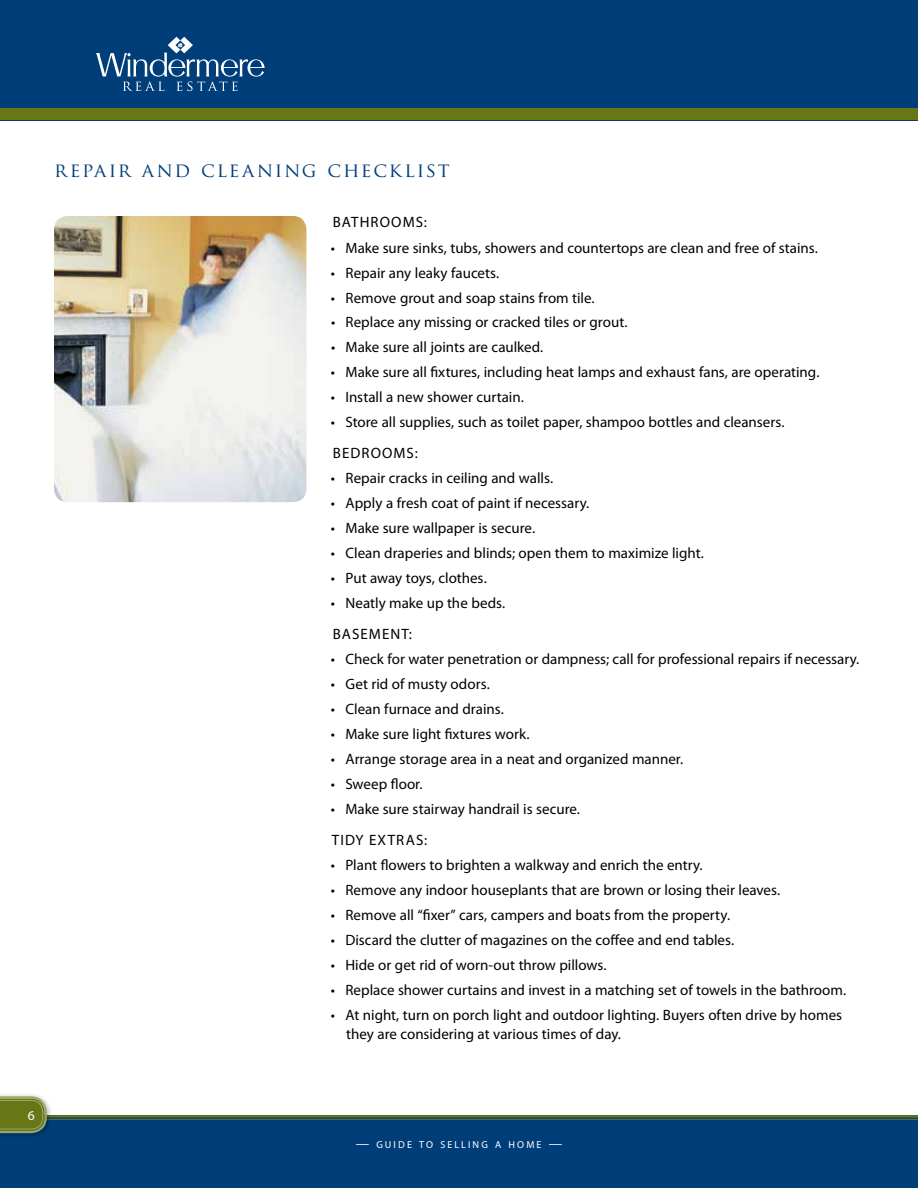
<style>
.page{position:relative;width:918px;height:1188px;background:#fff}
.page>*{position:absolute;margin:0;border:0;box-sizing:border-box;transform-origin:0 0}
.t1{font:19.5px "Trajan Pro";letter-spacing:.085em;color:#003e7a}
.t2{font:15px/30.9px "Myriad Pro";color:#000}
.t3{font:15px "Myriad Pro";letter-spacing:.075em;color:#000}
.t4{font:13.5px "Myriad Pro";color:#fff}
.t5{font:10.2px "Myriad Pro";letter-spacing:.205em;color:#fff}
.s1{font-size:13.5px}
</style>
<div class="page">
<div style="left:0;top:1115px;width:918px;height:73px;background:#003e7a"></div>
<hr style="left:0;top:1115px;width:918px;height:2px;background:#677718">
<hr style="left:0;top:1119px;width:918px;height:1px;background:#677718">
<div style="left:0;top:0;width:918px;height:120px;background:#003e7a"></div>
<div style="left:0;top:109px;width:918px;height:11px;background:#677718"></div>
<svg style="left:96px;top:37px;width:169px;height:54px"></svg>
<div style="left:0;top:1092px;width:53px;height:47px;background:#000;opacity:.3"></div>
<svg style="left:0;top:1096px;width:47px;height:37px;background:#748334"></svg>
<img style="left:54px;top:216px;width:252px;height:286px">
<p class="t1" style="left:54px;top:157px;width:397px">REPAIR AND CLEANING CHECKLIST</p>
<p class="t3" style="left:333px;top:213px;width:95px">Bathrooms:</p>
<p class="t2" style="left:331px;top:232px;width:488px">• Make sure sinks, tubs, showers and countertops are clean and free of stains.</p>
<p class="t2" style="left:331px;top:257px;width:170px">• Repair any leaky faucets.</p>
<p class="t2" style="left:331px;top:282px;width:265px">• Remove grout and soap stains from tile.</p>
<p class="t2" style="left:331px;top:307px;width:298px">• Replace any missing or cracked tiles or grout.</p>
<p class="t2" style="left:331px;top:332px;width:214px">• Make sure all joints are caulked.</p>
<p class="t2" style="left:331px;top:357px;width:490px">• Make sure all fixtures, including heat lamps and exhaust fans, are operating.</p>
<p class="t2" style="left:331px;top:381px;width:194px">• Install a new shower curtain.</p>
<p class="t2" style="left:331px;top:406px;width:455px">• Store all supplies, such as toilet paper, shampoo bottles and cleansers.<br>Bedrooms:</p>
<p class="t2" style="left:331px;top:463px;width:224px">• Repair cracks in ceiling and walls.</p>
<p class="t2" style="left:331px;top:488px;width:260px">• Apply a fresh coat of paint if necessary.</p>
<p class="t2" style="left:331px;top:513px;width:206px">• Make sure wallpaper is secure.</p>
<p class="t2" style="left:331px;top:537px;width:374px">• Clean draperies and blinds; open them to maximize light.</p>
<p class="t2" style="left:331px;top:562px;width:157px">• Put away toys, clothes.</p>
<p class="t2" style="left:331px;top:587px;width:176px">• Neatly make up the beds.<br>Basement:</p>
<p class="t2" style="left:331px;top:644px;width:530px">• Check for water penetration or dampness; call for professional repairs if necessary.</p>
<p class="t2" style="left:331px;top:669px;width:160px">• Get rid of musty odors.</p>
<p class="t2" style="left:331px;top:693px;width:174px">• Clean furnace and drains.</p>
<p class="t2" style="left:331px;top:718px;width:200px">• Make sure light fixtures work.</p>
<p class="t2" style="left:331px;top:743px;width:354px">• Arrange storage area in a neat and organized manner.</p>
<p class="t2" style="left:331px;top:768px;width:93px">• Sweep floor.</p>
<p class="t2" style="left:331px;top:793px;width:251px">• Make sure stairway handrail is secure.<br>Tidy extras:</p>
<p class="t2" style="left:331px;top:849px;width:373px">• Plant flowers to brighten a walkway and enrich the entry.</p>
<p class="t2" style="left:331px;top:874px;width:451px">• Remove any indoor houseplants that are brown or losing their leaves.</p>
<p class="t2" style="left:331px;top:899px;width:401px">• Remove all “fixer” cars, campers and boats from the property.</p>
<p class="t2" style="left:331px;top:924px;width:405px">• Discard the clutter of magazines on the coffee and end tables.</p>
<p class="t2" style="left:331px;top:949px;width:277px">• Hide or get rid of worn-out throw pillows.</p>
<p class="t2" style="left:331px;top:974px;width:517px">• Replace shower curtains and invest in a matching set of towels in the bathroom.</p>
<p class="t2" style="left:346px;top:1005px;width:498px;line-height:19.5px;text-indent:-15px">• At night, turn on porch light and outdoor lighting. Buyers often drive by homes they are considering at various times of day.</p>
<p class="t4" style="left:28px;top:1107px;width:8px">6</p>
<p class="t5" style="left:356px;top:1138px;width:208px"><span class="s1">—</span> GUIDE TO SELLING A HOME <span class="s1">—</span></p>
</div>
